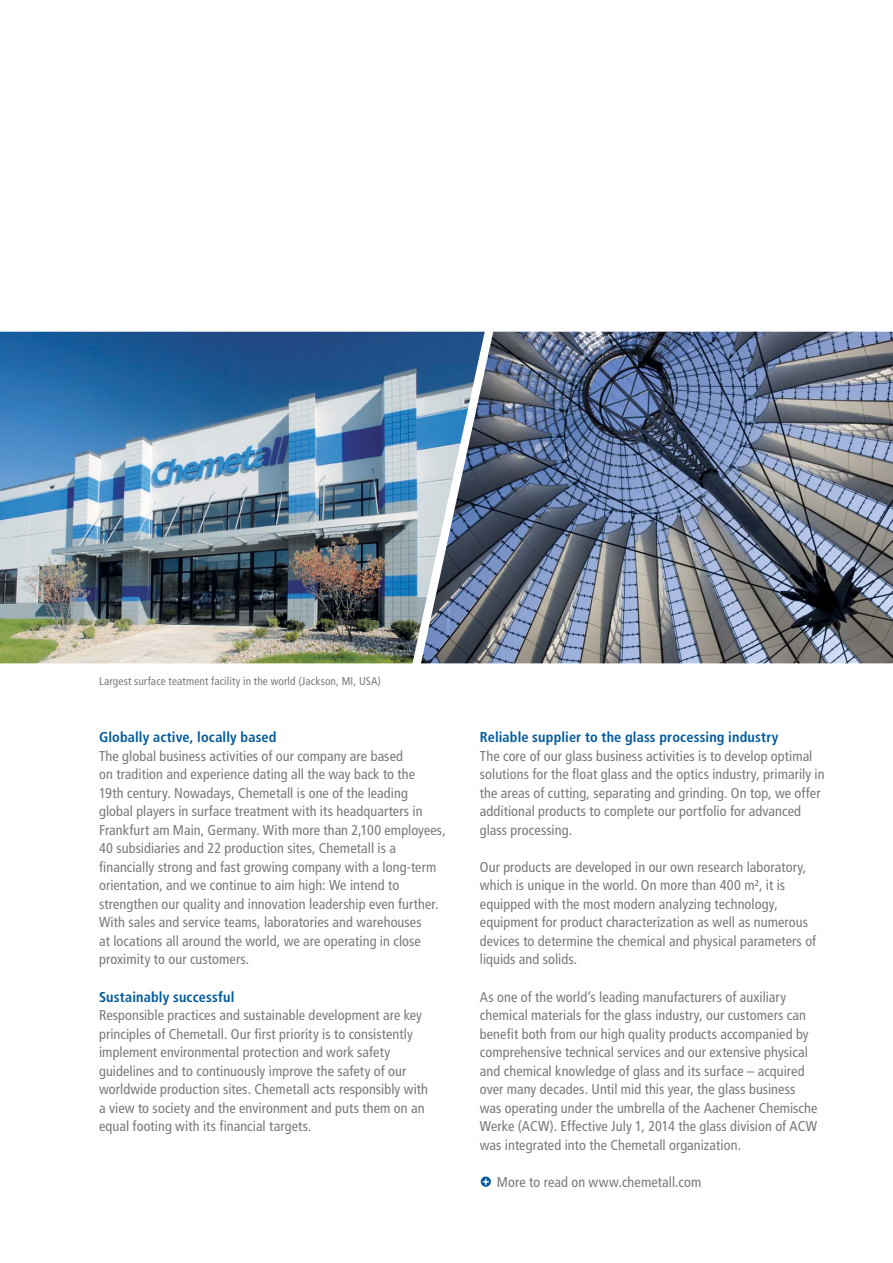
<style>
.page{position:relative;width:893px;height:1263px;background:#fff}
.page>*{position:absolute;margin:0;border:0;box-sizing:border-box;transform-origin:0 0}
.t1{font:condensed 14.25px/18.5px "Frutiger LT Std";letter-spacing:.005em;color:#77797b}
.t2{font:700 condensed 14.25px "Frutiger LT Std";letter-spacing:.01em;color:#005a9e}
.t3{font:condensed 11.25px "Frutiger LT Std";letter-spacing:.015em;color:#77797b}
</style>
<div class="page">
<img style="left:0;top:332px;width:421px;height:331px">
<img style="left:421px;top:332px;width:472px;height:331px">
<svg style="left:481px;top:1176px;width:10px;height:11px"></svg>
<p class="t3" style="left:99px;top:674px;width:283px">Largest surface teatment facility in the world (Jackson, MI, USA)</p>
<p class="t2" style="left:99px;top:729px;width:179px">Globally active, locally based</p>
<p class="t1" style="left:99px;top:746px;width:348px">The global business activities of our company are based<br>on tradition and experience dating all the way back to the<br>19th century. Nowadays, Chemetall is one of the leading<br>global players in surface treatment with its headquarters in Frankfurt am Main, Germany. With more than 2,100 employees, 40 subsidiaries and 22 production sites, Chemetall is a financially strong and fast growing company with a long-term orientation, and we continue to aim high: We intend to strengthen our quality and innovation leadership even further.<br>With sales and service teams, laboratories and warehouses<br>at locations all around the world, we are operating in close proximity to our customers.</p>
<p class="t2" style="left:99px;top:988px;width:137px">Sustainably successful</p>
<p class="t1" style="left:99px;top:1006px;width:331px">Responsible practices and sustainable development are key principles of Chemetall. Our first priority is to consistently implement environmental protection and work safety guidelines and to continuously improve the safety of our worldwide production sites. Chemetall acts responsibly with a view to society and the environment and puts them on an equal footing with its financial targets.</p>
<p class="t2" style="left:480px;top:729px;width:300px">Reliable supplier to the glass processing industry</p>
<p class="t1" style="left:480px;top:746px;width:346px">The core of our glass business activities is to develop optimal solutions for the float glass and the optics industry, primarily in the areas of cutting, separating and grinding. On top, we offer additional products to complete our portfolio for advanced glass processing.</p>
<p class="t1" style="left:480px;top:858px;width:338px">Our products are developed in our own research laboratory, which is unique in the world. On more than 400 m², it is equipped with the most modern analyzing technology, equipment for product characterization as well as numerous devices to determine the chemical and physical parameters of liquids and solids.</p>
<p class="t1" style="left:480px;top:987px;width:339px">As one of the world‘s leading manufacturers of auxiliary chemical materials for the glass industry, our customers can benefit both from our high quality products accompanied by comprehensive technical services and our extensive physical and chemical knowledge of glass and its surface – acquired over many decades. Until mid this year, the glass business was operating under the umbrella of the Aachener Chemische Werke (ACW). Effective July 1, 2014 the glass division of ACW was integrated into the Chemetall organization.</p>
<p class="t1" style="left:497px;top:1173px;width:206px">More to read on www.chemetall.com</p>
</div>
